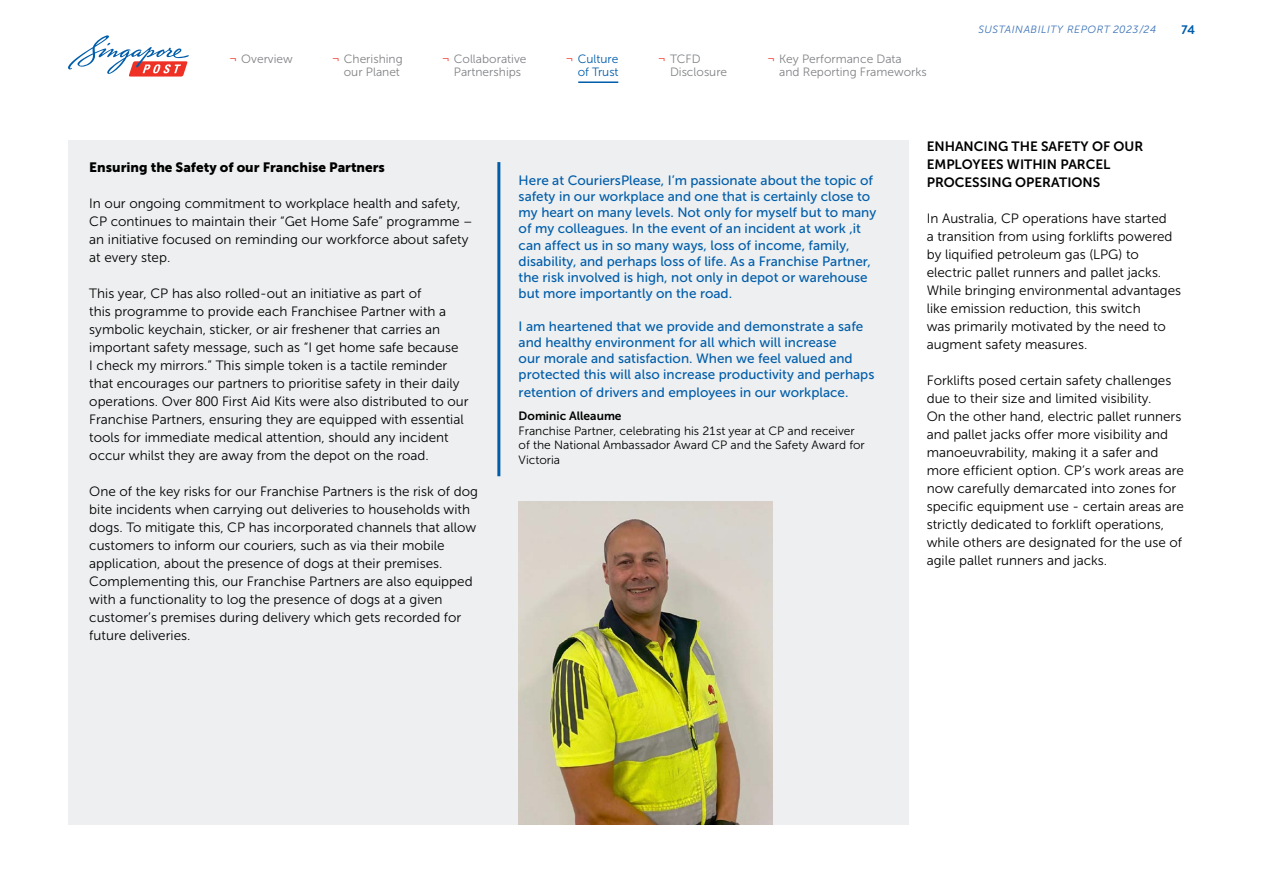
<style>
.page{position:relative;width:1263px;height:893px;background:#fff}
.page>*{position:absolute;margin:0;border:0;box-sizing:border-box;transform-origin:0 0}
.t1{font:13.5px/18px "Museo Sans 300";color:#000}
.t2{font:13.5px/16.2px "Museo Sans 500";color:#005daa}
.t3{font:13.5px/18px "Museo Sans 700";color:#000}
.t4{font:13.5px "Museo Sans 900";color:#000}
.t5{font:700 12.75px "Brandon Grotesque";color:#005daa}
.t6{font:12px/14.4px "Museo Sans 300";color:#000}
.t7{font:12px/13.5px "Museo Sans 300";color:#808285}
.t8{font:12px "Museo Sans 700";color:#000}
.t9{font:12px/13.5px "Museo Sans 300";color:#005daa;text-align:right}
.t10{font:italic 10.5px "Museo Sans 300";letter-spacing:.05em;color:#3971b6}
.s1{color:#ee3124}
</style>
<div class="page">
<div style="left:68px;top:141px;width:841px;height:684px;background:#edeff0"></div>
<hr style="left:497px;top:162px;width:3px;height:314px;background:#005daa">
<img style="left:519px;top:502px;width:253px;height:323px">
<svg style="left:68px;top:35px;width:121px;height:42px"></svg>
<hr style="left:578px;top:81px;width:40px;height:2px;background:#005daa">
<p class="t7" style="left:230px;top:52px;width:65px"><span class="s1">¬</span> Overview</p>
<p class="t7" style="left:332px;top:52px;width:72px;text-align:right"><span class="s1">¬</span> Cherishing our Planet</p>
<p class="t7" style="left:442px;top:52px;width:86px;text-align:center"><span class="s1">¬</span> Collaborative<br>Partnerships</p>
<p class="t7" style="left:670px;top:52px;width:59px;text-indent:-12px"><span class="s1">¬</span> TCFD<br>Disclosure</p>
<p class="t9" style="left:566px;top:52px;width:54px"><span class="s1">¬</span> Culture of Trust</p>
<p class="t7" style="left:779px;top:52px;width:149px;text-indent:-12px"><span class="s1">¬</span> Key Performance Data<br>and Reporting Frameworks</p>
<p class="t10" style="left:978px;top:24px;width:180px">SUSTAINABILITY REPORT 2023/24</p>
<p class="t5" style="left:1182px;top:20px;width:15px">74</p>
<p class="t4" style="left:89px;top:160px;width:297px">Ensuring the Safety of our Franchise Partners</p>
<p class="t1" style="left:89px;top:195px;width:385px">In our ongoing commitment to workplace health and safety, CP continues to maintain their “Get Home Safe” programme – an initiative focused on reminding our workforce about safety at every step.</p>
<p class="t1" style="left:89px;top:285px;width:381px">This year, CP has also rolled-out an initiative as part of<br>this programme to provide each Franchisee Partner with a symbolic keychain, sticker, or air freshener that carries an important safety message, such as “I get home safe because<br>I check my mirrors.” This simple token is a tactile reminder that encourages our partners to prioritise safety in their daily operations. Over 800 First Aid Kits were also distributed to our Franchise Partners, ensuring they are equipped with essential tools for immediate medical attention, should any incident occur whilst they are away from the depot on the road.</p>
<p class="t1" style="left:89px;top:483px;width:390px">One of the key risks for our Franchise Partners is the risk of dog bite incidents when carrying out deliveries to households with dogs. To mitigate this, CP has incorporated channels that allow customers to inform our couriers, such as via their mobile application, about the presence of dogs at their premises.<br>Complementing this, our Franchise Partners are also equipped with a functionality to log the presence of dogs at a given customer’s premises during delivery which gets recorded for future deliveries.</p>
<p class="t2" style="left:519px;top:172px;width:359px">Here at CouriersPlease, I’m passionate about the topic of safety in our workplace and one that is certainly close to my heart on many levels. Not only for myself but to many of my colleagues. In the event of an incident at work ,it can affect us in so many ways, loss of income, family, disability, and perhaps loss of life. As a Franchise Partner, the risk involved is high, not only in depot or warehouse but more importantly on the road.</p>
<p class="t2" style="left:519px;top:318px;width:357px">I am heartened that we provide and demonstrate a safe and healthy environment for all which will increase<br>our morale and satisfaction. When we feel valued and protected this will also increase productivity and perhaps</p>
<p class="t2" style="left:519px;top:385px;width:331px">retention of drivers and employees in our workplace.</p>
<p class="t8" style="left:519px;top:409px;width:104px">Dominic Alleaume</p>
<p class="t6" style="left:519px;top:423px;width:348px">Franchise Partner, celebrating his 21st year at CP and receiver of the National Ambassador Award CP and the Safety Award for<br>Victoria</p>
<p class="t3" style="left:927px;top:137px;width:218px">ENHANCING THE SAFETY OF OUR<br>EMPLOYEES WITHIN PARCEL<br>PROCESSING OPERATIONS</p>
<p class="t1" style="left:927px;top:209px;width:256px">In Australia, CP operations have started<br>a transition from using forklifts powered by liquified petroleum gas (LPG) to electric pallet runners and pallet jacks.<br>While bringing environmental advantages like emission reduction, this switch<br>was primarily motivated by the need to augment safety measures.</p>
<p class="t1" style="left:927px;top:371px;width:259px">Forklifts posed certain safety challenges due to their size and limited visibility.<br>On the other hand, electric pallet runners and pallet jacks offer more visibility and manoeuvrability, making it a safer and more efficient option. CP’s work areas are now carefully demarcated into zones for specific equipment use - certain areas are strictly dedicated to forklift operations, while others are designated for the use of agile pallet runners and jacks.</p>
</div>
